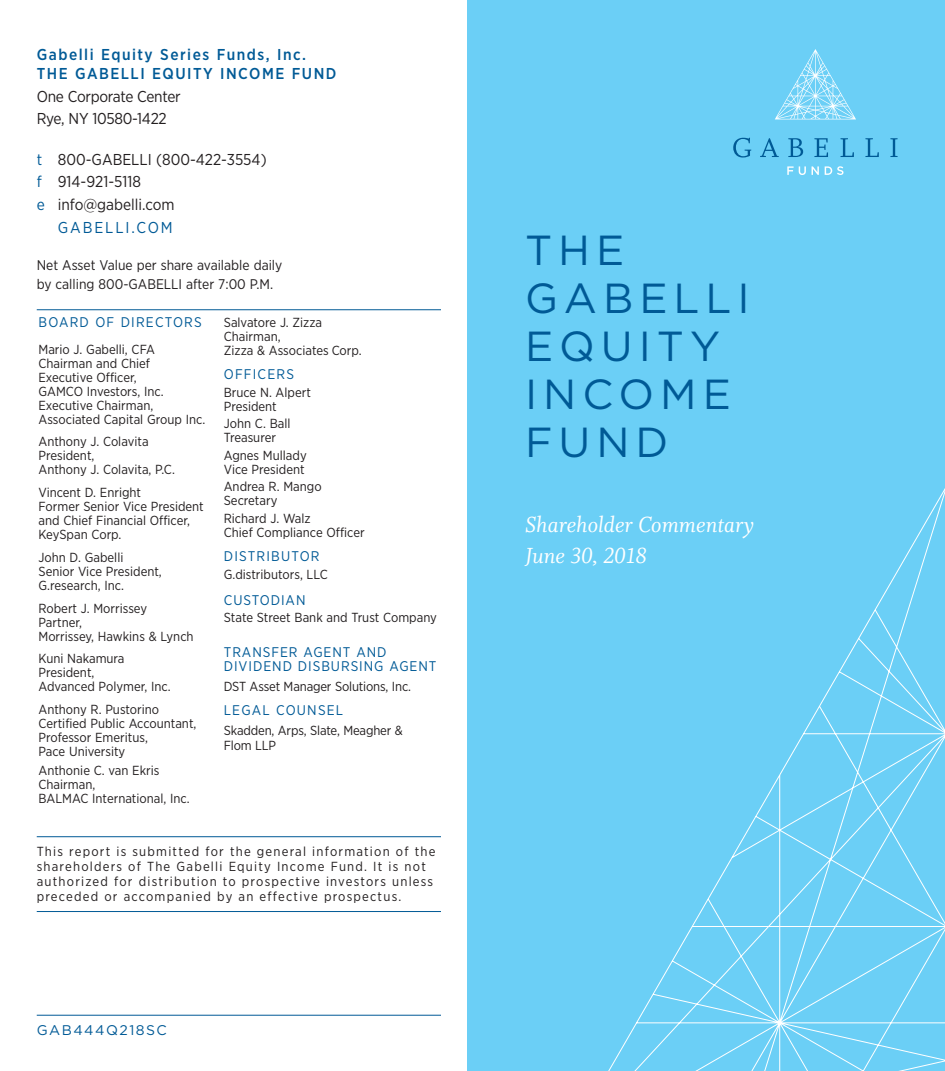
<style>
.page{position:relative;width:945px;height:1071px;background:#fff}
.page>*{position:absolute;margin:0;border:0;box-sizing:border-box;transform-origin:0 0}
.t1{font:42px/48.1px "Gotham";letter-spacing:.145em;color:#005a96}
.t2{font:24.5px/31.5px "Whitman Italic LF";color:#fff}
.t3{font:15.75px/22.8px "Gotham Narrow";letter-spacing:-.005em;color:#231f20}
.t4{font:500 15.75px/18.9px "Gotham Narrow";letter-spacing:.095em;color:#005a96}
.t5{font:15.75px "Gotham Narrow";letter-spacing:.125em;color:#005a96}
.t6{font:14px/14px "Gotham Narrow";letter-spacing:.07em;color:#005a96}
.t7{font:14px/19.2px "Gotham Narrow";color:#231f20}
.t8{font:14px "Gotham";letter-spacing:.105em;color:#005a96}
.t9{font:13.12px/14px "Gotham Narrow";color:#231f20}
.t10{font:13.12px/14.9px "Gotham Narrow";letter-spacing:.09em;color:#231f20}
.s1{color:#005a96}
</style>
<div class="page">
<div style="left:467px;top:0;width:478px;height:1071px;background:#6bcff6"></div>
<svg style="left:608px;top:488px;width:337px;height:583px"></svg>
<hr style="left:37px;top:836px;width:404px;height:1px;background:#005a96">
<hr style="left:37px;top:911px;width:404px;height:1px;background:#005a96">
<svg style="left:775px;top:49px;width:81px;height:70px"></svg>
<svg style="left:787px;top:166px;width:19px;height:9px"></svg>
<svg style="left:812px;top:166px;width:7px;height:9px"></svg>
<svg style="left:825px;top:166px;width:19px;height:9px"></svg>
<svg style="left:760px;top:138px;width:19px;height:19px"></svg>
<svg style="left:788px;top:138px;width:15px;height:19px"></svg>
<svg style="left:814px;top:138px;width:14px;height:19px"></svg>
<svg style="left:841px;top:138px;width:13px;height:19px"></svg>
<svg style="left:865px;top:138px;width:14px;height:19px"></svg>
<svg style="left:890px;top:138px;width:8px;height:19px"></svg>
<svg style="left:733px;top:138px;width:18px;height:20px"></svg>
<hr style="left:37px;top:1015px;width:404px;height:1px;background:#005a96">
<hr style="left:37px;top:309px;width:404px;height:1px;background:#005a96">
<p class="t4" style="left:37px;top:46px;width:301px">Gabelli Equity Series Funds, Inc.<br>THE GABELLI EQUITY INCOME FUND</p>
<p class="t3" style="left:37px;top:86px;width:145px">One Corporate Center<br>Rye, NY 10580-1422</p>
<p class="t3" style="left:37px;top:149px;width:231px"><span class="s1">t</span> 800-GABELLI (800-422-3554)</p>
<p class="t3" style="left:37px;top:172px;width:106px"><span class="s1">f</span> 914-921-5118</p>
<p class="t3" style="left:37px;top:194px;width:139px"><span class="s1">e</span> info@gabelli.com</p>
<p class="t5" style="left:58px;top:222px;width:117px">GABELLI.COM</p>
<p class="t7" style="left:37px;top:256px;width:247px">Net Asset Value per share available daily by calling 800-GABELLI after 7:00 P.M.</p>
<p class="t6" style="left:38px;top:317px;width:165px">BOARD OF DIRECTORS</p>
<p class="t9" style="left:38px;top:343px;width:168px">Mario J. Gabelli, CFA<br>Chairman and Chief<br>Executive Officer,<br>GAMCO Investors, Inc.<br>Executive Chairman,<br>Associated Capital Group Inc.</p>
<p class="t9" style="left:38px;top:436px;width:138px">Anthony J. Colavita<br>President,<br>Anthony J. Colavita, P.C.</p>
<p class="t9" style="left:38px;top:487px;width:167px">Vincent D. Enright<br>Former Senior Vice President and Chief Financial Officer,<br>KeySpan Corp.</p>
<p class="t9" style="left:38px;top:551px;width:125px">John D. Gabelli<br>Senior Vice President,<br>G.research, Inc.</p>
<p class="t9" style="left:38px;top:602px;width:157px">Robert J. Morrissey<br>Partner,<br>Morrissey, Hawkins &amp; Lynch</p>
<p class="t9" style="left:38px;top:653px;width:134px">Kuni Nakamura<br>President,<br>Advanced Polymer, Inc.</p>
<p class="t9" style="left:39px;top:704px;width:159px">Anthony R. Pustorino<br>Certified Public Accountant,<br>Professor Emeritus,<br>Pace University</p>
<p class="t9" style="left:38px;top:765px;width:153px">Anthonie C. van Ekris<br>Chairman,<br>BALMAC International, Inc.</p>
<p class="t9" style="left:224px;top:316px;width:139px">Salvatore J. Zizza<br>Chairman,<br>Zizza &amp; Associates Corp.</p>
<p class="t6" style="left:224px;top:368px;width:72px">OFFICERS</p>
<p class="t9" style="left:224px;top:386px;width:89px">Bruce N. Alpert<br>President</p>
<p class="t9" style="left:224px;top:418px;width:68px">John C. Ball<br>Treasurer</p>
<p class="t9" style="left:224px;top:449px;width:85px">Agnes Mullady<br>Vice President</p>
<p class="t9" style="left:224px;top:481px;width:99px">Andrea R. Mango<br>Secretary</p>
<p class="t9" style="left:224px;top:512px;width:142px">Richard J. Walz<br>Chief Compliance Officer</p>
<p class="t6" style="left:224px;top:550px;width:97px">DISTRIBUTOR</p>
<p class="t9" style="left:224px;top:568px;width:106px">G.distributors, LLC</p>
<p class="t6" style="left:224px;top:594px;width:83px">CUSTODIAN</p>
<p class="t9" style="left:224px;top:612px;width:215px">State Street Bank and Trust Company</p>
<p class="t6" style="left:224px;top:647px;width:214px">TRANSFER AGENT AND<br>DIVIDEND DISBURSING AGENT</p>
<p class="t9" style="left:224px;top:680px;width:189px">DST Asset Manager Solutions, Inc.</p>
<p class="t6" style="left:224px;top:705px;width:121px">LEGAL COUNSEL</p>
<p class="t9" style="left:224px;top:723px;width:181px;line-height:15.8px">Skadden, Arps, Slate, Meagher &amp;<br>Flom LLP</p>
<p class="t10" style="left:37px;top:845px;width:400px">This report is submitted for the general information of the shareholders of The Gabelli Equity Income Fund. It is not authorized for distribution to prospective investors unless preceded or accompanied by an effective prospectus.</p>
<p class="t8" style="left:37px;top:1025px;width:132px">GAB444Q218SC</p>
<h1 class="t1" style="left:525px;top:229px;width:226px">THE<br>GABELLI<br>EQUITY<br>INCOME<br>FUND</h1>
<h2 class="t2" style="left:525px;top:507px;width:230px">Shareholder Commentary<br>June 30, 2018</h2>
</div>
